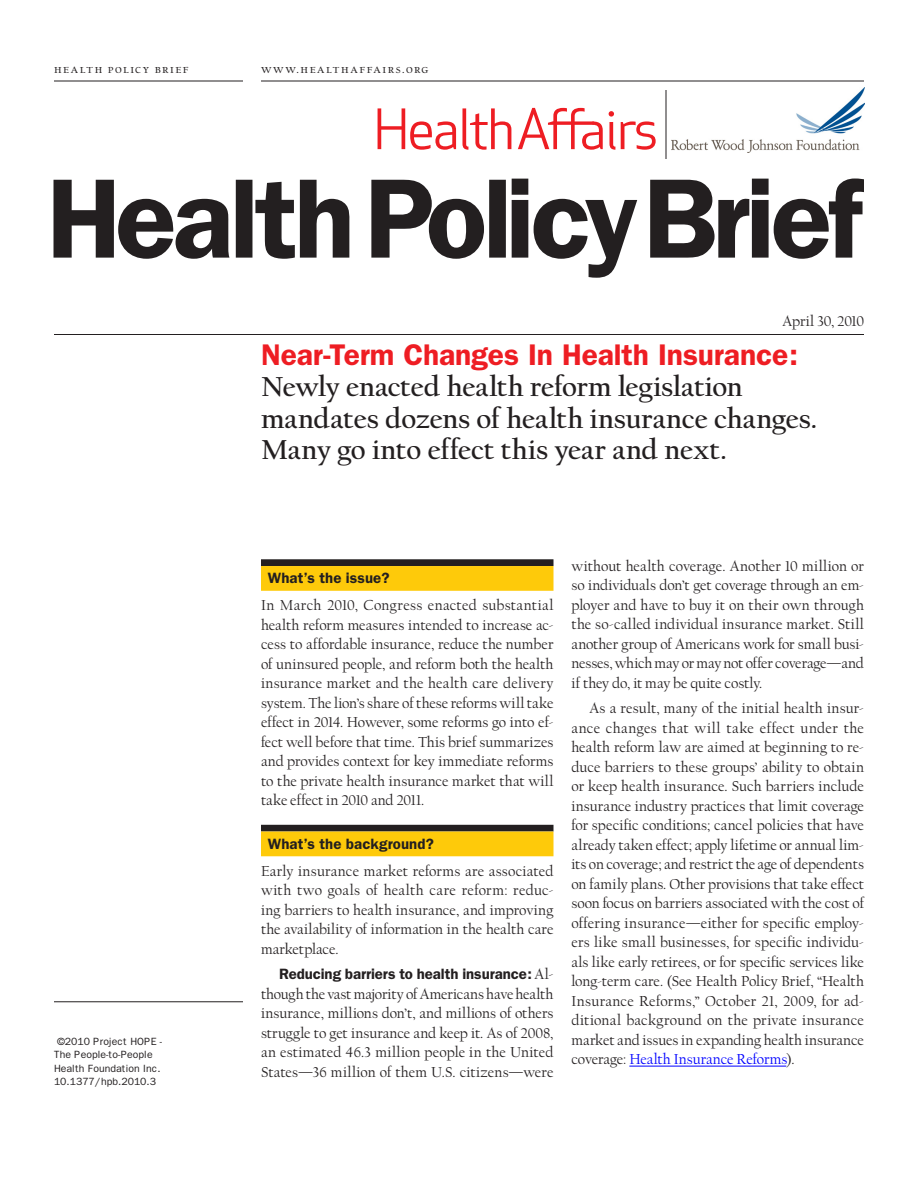
<style>
.page{position:relative;width:918px;height:1188px;background:#fff}
.page>*{position:absolute;margin:0;border:0;box-sizing:border-box;transform-origin:0 0}
.Headline__FranklinGo{font:600 30px "Franklin Gothic";letter-spacing:-.005em;color:#ee1d23}
.Headline__FranklinGo-2{font:700 28.5px/31.5px "Californian FB";letter-spacing:-.005em;color:#231f20}
.Body_Indent__Califor{font:15px/19.5px "Californian FB";color:#231f20;text-align:justify}
.Body_NoIndent__Calif{font:15px/19.5px "Californian FB";letter-spacing:.005em;color:#231f20;text-align:justify}
.Subhed__Franklin_Got{font:600 15px "Franklin Gothic";letter-spacing:.005em;color:#231f20}
.IssueDate__Californi{font:15px "Californian FB";letter-spacing:-.015em;color:#231f20}
.PageFolio__Californi{font:13.5px "Californian FB Expert";letter-spacing:.12em;color:#231f20}
.Copyright_DOI{font:10.5px "Franklin Gothic";color:#231f20}
.s1{font-family:"Franklin Gothic";font-weight:600}
.s2{color:#00f}
</style>
<div class="page">
<hr style="left:261px;top:81px;width:603px;height:1px;background:#231f20">
<hr style="left:54px;top:81px;width:189px;height:1px;background:#231f20">
<hr style="left:54px;top:334px;width:810px;height:1px;background:#231f20">
<hr style="left:666px;top:90px;width:1px;height:69px;background:#231f20">
<div style="left:261px;top:559px;width:293px;height:7px;background:#231f20"></div>
<div style="left:261px;top:566px;width:293px;height:25px;background:#feca0a"></div>
<div style="left:261px;top:825px;width:293px;height:7px;background:#231f20"></div>
<div style="left:261px;top:832px;width:293px;height:24px;background:#feca0a"></div>
<hr style="left:629px;top:1066px;width:157px;height:1px;background:#00f">
<hr style="left:54px;top:1002px;width:189px;height:1px;background:#231f20">
<svg style="left:54px;top:179px;width:810px;height:99px"></svg>
<img style="left:671px;top:87px;width:193px;height:66px">
<svg style="left:378px;top:108px;width:78px;height:42px"></svg>
<svg style="left:462px;top:108px;width:49px;height:42px"></svg>
<svg style="left:518px;top:108px;width:85px;height:42px"></svg>
<svg style="left:609px;top:111px;width:6px;height:39px"></svg>
<svg style="left:621px;top:121px;width:35px;height:29px"></svg>
<p class="PageFolio__Californi" style="left:54px;top:62px;width:136px">health policy brief</p>
<p class="PageFolio__Californi" style="left:261px;top:62px;width:169px">www.healthaffairs.org</p>
<p class="Copyright_DOI" style="left:57px;top:1035px;width:107px">©2010 Project HOPE -</p>
<p class="Copyright_DOI" style="left:54px;top:1049px;width:100px">The People-to-People</p>
<p class="Copyright_DOI" style="left:54px;top:1062px;width:108px">Health Foundation Inc.</p>
<p class="Copyright_DOI" style="left:54px;top:1076px;width:104px">10.1377/hpb.2010.3</p>
<p class="IssueDate__Californi" style="left:783px;top:314px;width:83px">April 30, 2010</p>
<p class="Headline__FranklinGo" style="left:261px;top:336px;width:539px">Near-Term Changes In Health Insurance:</p>
<p class="Headline__FranklinGo-2" style="left:261px;top:372px;width:558px">Newly enacted health reform legislation mandates dozens of health insurance changes.<br>Many go into effect this year and next.</p>
<p class="Subhed__Franklin_Got" style="left:268px;top:569px;width:123px">What’s the issue?</p>
<p class="Body_NoIndent__Calif" style="left:261px;top:596px;width:294px">In March 2010, Congress enacted substantial health reform measures intended to increase ac&shy;cess to affordable insurance, reduce the number of uninsured people, and reform both the health insurance market and the health care delivery system. The lion’s share of these reforms will take effect in 2014. However, some reforms go into ef&shy;fect well before that time. This brief summarizes and provides context for key immediate reforms to the private health insurance market that will take effect in 2010 and 2011.</p>
<p class="Subhed__Franklin_Got" style="left:268px;top:835px;width:168px">What’s the background?</p>
<p class="Body_NoIndent__Calif" style="left:261px;top:862px;width:294px">Early insurance market reforms are associated with two goals of health care reform: reduc&shy;ing barriers to health insurance, and improving the availability of information in the health care marketplace.</p>
<p class="Body_Indent__Califor" style="left:261px;top:965px;width:294px;text-indent:18px"><span class="s1">Reducing barriers to health insurance:</span> Al&shy;though the vast majority of Americans have health insurance, millions don’t, and millions of others struggle to get insurance and keep it. As of 2008, an estimated 46.3 million people in the United States—36 million of them U.S. citizens—were</p>
<p class="Body_Indent__Califor" style="left:572px;top:556px;width:294px">without health coverage. Another 10 million or so individuals don’t get coverage through an em&shy;ployer and have to buy it on their own through the so-called individual insurance market. Still another group of Americans work for small busi&shy;nesses, which may or may not offer coverage—and if they do, it may be quite costly.</p>
<p class="Body_Indent__Califor" style="left:572px;top:699px;width:294px;text-indent:18px">As a result, many of the initial health insur&shy;ance changes that will take effect under the health reform law are aimed at beginning to re&shy;duce barriers to these groups’ ability to obtain or keep health insurance. Such barriers include insurance industry practices that limit coverage for specific conditions; cancel policies that have already taken effect; apply lifetime or annual lim&shy;its on coverage; and restrict the age of dependents on family plans. Other provisions that take effect soon focus on barriers associated with the cost of offering insurance—either for specific employ&shy;ers like small businesses, for specific individu&shy;als like early retirees, or for specific services like long-term care. (See Health Policy Brief, “Health Insurance Reforms,” October 21, 2009, for ad&shy;ditional background on the private insurance market and issues in expanding health insurance coverage: <span class="s2">Health Insurance Reforms</span>).</p>
</div>
